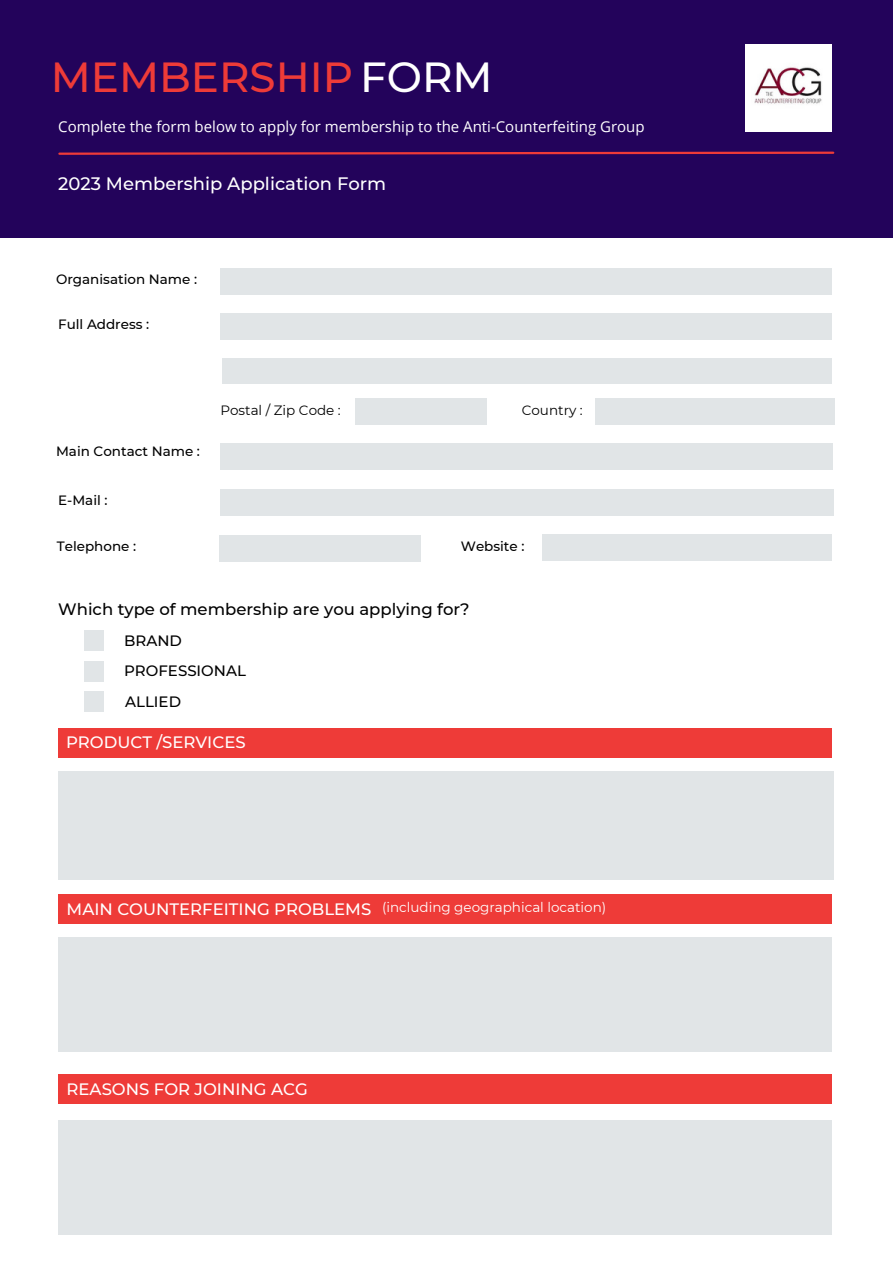
<style>
.page{position:relative;width:893px;height:1264px;background:#fff}
.page>*{position:absolute;margin:0;border:0;box-sizing:border-box;transform-origin:0 0}
.t1{font:500 42px "Montserrat";color:#ee3b38}
.t2{font:500 18px "Montserrat";color:#fff}
.t3{font:500 16.5px "Montserrat";color:#fff}
.t4{font:500 16.5px "Montserrat";color:#000}
.t5{font:15px "Open Sans";color:#fff}
.t6{font:500 15px/30.3px "Montserrat";color:#000}
.t7{font:500 13.5px "Montserrat";color:#000}
.t8{font:13.5px "Montserrat";color:#fff}
.t9{font:13.5px "Montserrat";color:#000}
.s1{color:#fff}
</style>
<div class="page">
<div style="left:0;top:0;width:892px;height:237px;background:#23035b"></div>
<svg style="left:58px;top:151px;width:777px;height:4px"></svg>
<img style="left:745px;top:45px;width:86px;height:87px">
<div style="left:58px;top:728px;width:773px;height:30px;background:#ee3b38"></div>
<div style="left:58px;top:894px;width:773px;height:29px;background:#ee3b38"></div>
<div style="left:220px;top:313px;width:612px;height:26px;background:#e1e5e7"></div>
<div style="left:222px;top:358px;width:609px;height:26px;background:#e1e5e7"></div>
<div style="left:355px;top:398px;width:131px;height:26px;background:#e1e5e7"></div>
<div style="left:220px;top:489px;width:613px;height:26px;background:#e1e5e7"></div>
<div style="left:220px;top:268px;width:612px;height:27px;background:#e1e5e7"></div>
<div style="left:595px;top:398px;width:239px;height:26px;background:#e1e5e7"></div>
<div style="left:220px;top:443px;width:612px;height:27px;background:#e1e5e7"></div>
<div style="left:219px;top:535px;width:202px;height:26px;background:#e1e5e7"></div>
<div style="left:542px;top:534px;width:290px;height:27px;background:#e1e5e7"></div>
<div style="left:58px;top:1074px;width:773px;height:30px;background:#ee3b38"></div>
<div style="left:58px;top:771px;width:776px;height:108px;background:#e1e5e7"></div>
<div style="left:58px;top:937px;width:773px;height:114px;background:#e1e5e7"></div>
<div style="left:58px;top:1119px;width:773px;height:115px;background:#e1e5e7"></div>
<div style="left:84px;top:630px;width:20px;height:21px;background:#e1e5e7"></div>
<div style="left:84px;top:661px;width:20px;height:20px;background:#e1e5e7"></div>
<div style="left:84px;top:691px;width:20px;height:20px;background:#e1e5e7"></div>
<h1 class="t1" style="left:51px;top:51px;width:443px">MEMBERSHIP <span class="s1">FORM</span></h1>
<p class="t5" style="left:58px;top:116px;width:588px">Complete the form below to apply for membership to the Anti-Counterfeiting Group</p>
<h2 class="t2" style="left:58px;top:173px;width:329px">2023 Membership Application Form</h2>
<p class="t7" style="left:56px;top:271px;width:142px">Organisation Name :</p>
<p class="t7" style="left:58px;top:316px;width:93px">Full Address :</p>
<p class="t7" style="left:56px;top:443px;width:145px">Main Contact Name :</p>
<p class="t7" style="left:58px;top:492px;width:51px">E-Mail :</p>
<p class="t9" style="left:220px;top:401px;width:122px">Postal / Zip Code :</p>
<p class="t9" style="left:521px;top:401px;width:62px">Country :</p>
<p class="t7" style="left:57px;top:538px;width:81px">Telephone :</p>
<p class="t7" style="left:461px;top:537px;width:65px">Website :</p>
<p class="t4" style="left:58px;top:599px;width:413px">Which type of membership are you applying for?</p>
<p class="t6" style="left:124px;top:625px;width:123px">BRAND<br>PROFESSIONAL<br>ALLIED</p>
<p class="t3" style="left:66px;top:732px;width:181px">PRODUCT /SERVICES</p>
<p class="t3" style="left:67px;top:899px;width:306px">MAIN COUNTERFEITING PROBLEMS</p>
<p class="t8" style="left:382px;top:899px;width:226px">(including geographical location)</p>
<p class="t3" style="left:67px;top:1079px;width:242px">REASONS FOR JOINING ACG</p>
</div>
